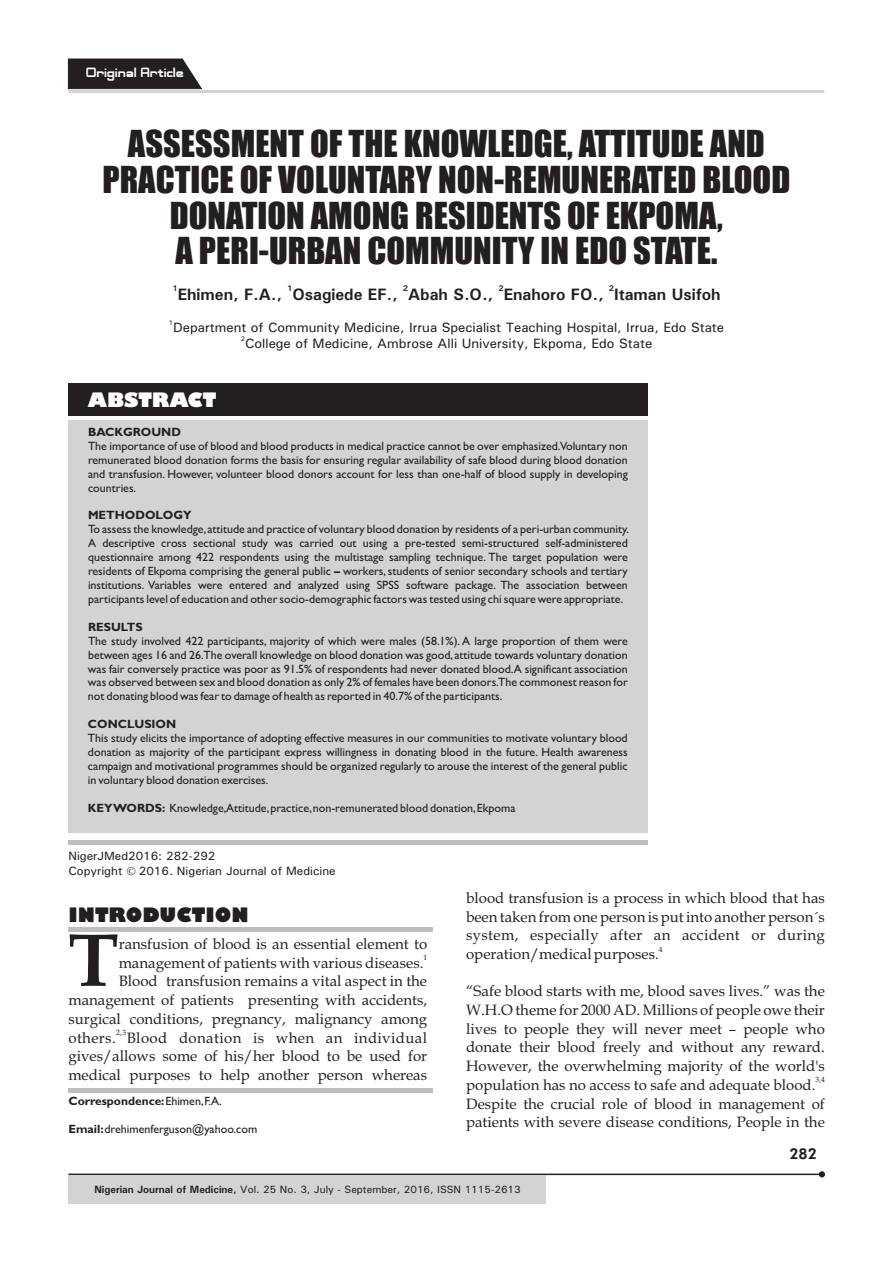
<style>
.page{position:relative;width:893px;height:1263px;background:#fff}
.page>*{position:absolute;margin:0;border:0;box-sizing:border-box;transform-origin:0 0}
.t1{font:700 75.45px "Book Antiqua";color:#231f20}
.t2{font:34.35px/35.8px "Impact";color:#231f20;text-align:center}
.t3{font:800 19.5px "Gill Sans";color:#231f20}
.t4{font:800 19.5px "Gill Sans";color:#fff}
.t5{font:700 16.5px "Univers";color:#231f20}
.t6{font:15px/18.6px "Book Antiqua";color:#231f20;text-align:justify}
.t7{font:800 15px "Futura BT";color:#231f20}
.t8{font:500 13.5px "Univers";color:#231f20}
.t9{font:13.5px "Adventure Subtitles Normal";color:#fff}
.t10{font:12px/14px "Gill Sans";color:#231f20;text-align:justify}
.t11{font:700 12px "Gill Sans";color:#231f20}
.t12{font:500 12px/14.9px "Univers";color:#231f20}
.t13{font:500 10.5px "Univers";color:#231f20}
.t14{font:700 8.25px "Univers";color:#231f20}
.t15{font:7.5px "Book Antiqua";color:#231f20}
.t16{font:500 6.75px "Univers";color:#231f20}
.s1{font-weight:700}
.s2{font-weight:400}
</style>
<div class="page">
<div style="left:68px;top:420px;width:580px;height:412px;background:#d1d3d4"></div>
<div style="left:68px;top:383px;width:580px;height:33px;background:#231f20"></div>
<hr style="left:68px;top:840px;width:580px;height:4px;background:#bcbec0">
<svg style="left:68px;top:59px;width:134px;height:30px"></svg>
<hr style="left:68px;top:90px;width:756px;height:3px;background:#d1d3d4">
<div style="left:68px;top:927px;width:365px;height:5px;background:#bcbec0"></div>
<div style="left:68px;top:1087px;width:365px;height:5px;background:#bcbec0"></div>
<hr style="left:68px;top:1173px;width:757px;height:2px;background:#231f20">
<svg style="left:819px;top:1171px;width:6px;height:6px"></svg>
<div style="left:68px;top:1176px;width:478px;height:28px;background:#d1d3d4"></div>
<p class="t9" style="left:86px;top:67px;width:99px">Original Article</p>
<h2 class="t2" style="left:103px;top:127px;width:689px">ASSESSMENT OF THE KNOWLEDGE, ATTITUDE AND PRACTICE OF VOLUNTARY NON-REMUNERATED BLOOD DONATION AMONG RESIDENTS OF EKPOMA,<br>A PERI-URBAN COMMUNITY IN EDO STATE.</h2>
<p class="t14" style="left:173px;top:286px;width:7px">1</p>
<p class="t14" style="left:287px;top:286px;width:7px">1</p>
<p class="t14" style="left:403px;top:286px;width:7px">2</p>
<p class="t14" style="left:498px;top:286px;width:7px">2</p>
<p class="t14" style="left:609px;top:286px;width:7px">2</p>
<h3 class="t5" style="left:178px;top:288px;width:544px">Ehimen, F.A., Osagiede EF., Abah S.O., Enahoro FO., Itaman Usifoh</h3>
<p class="t16" style="left:169px;top:320px;width:6px">1</p>
<p class="t8" style="left:173px;top:322px;width:552px">Department of Community Medicine, Irrua Specialist Teaching Hospital, Irrua, Edo State</p>
<p class="t16" style="left:241px;top:337px;width:6px">2</p>
<p class="t8" style="left:245px;top:339px;width:409px">College of Medicine, Ambrose Alli University, Ekpoma, Edo State</p>
<h3 class="t4" style="left:88px;top:392px;width:130px">ABSTRACT</h3>
<p class="t11" style="left:88px;top:428px;width:94px">BACKGROUND</p>
<p class="t10" style="left:88px;top:440px;width:541px">The importance of use of blood and blood products in medical practice cannot be over emphasized.Voluntary non remunerated blood donation forms the basis for ensuring regular availability of safe blood during blood donation and transfusion. However, volunteer blood donors account for less than one-half of blood supply in developing countries.</p>
<p class="t11" style="left:88px;top:511px;width:105px">METHODOLOGY</p>
<p class="t10" style="left:88px;top:524px;width:542px">To assess the knowledge,attitude and practice of voluntary blood donation by residents of a peri-urban community.<br>A descriptive cross sectional study was carried out using a pre-tested semi-structured self-administered questionnaire among 422 respondents using the multistage sampling technique. The target population were residents of Ekpoma comprising the general public <span class="s1">–</span> workers, students of senior secondary schools and tertiary institutions. Variables were entered and analyzed using SPSS software package. The association between participants level of education and other socio-demographic factors was tested using chi square were appropriate.</p>
<p class="t11" style="left:88px;top:622px;width:56px">RESULTS</p>
<p class="t10" style="left:88px;top:635px;width:541px">The study involved 422 participants, majority of which were males (58.1%).A large proportion of them were between ages 16 and 26.The overall knowledge on blood donation was good,attitude towards voluntary donation was fair conversely practice was poor as 91.5% of respondents had never donated blood.A significant association was observed between sex and blood donation as only 2% of females have been donors.The commonest reason for not donating blood was fear to damage of health as reported in 40.7% of the participants.</p>
<p class="t11" style="left:88px;top:720px;width:90px">CONCLUSION</p>
<p class="t10" style="left:88px;top:732px;width:541px">This study elicits the importance of adopting effective measures in our communities to motivate voluntary blood donation as majority of the participant express willingness in donating blood in the future. Health awareness campaign and motivational programmes should be organized regularly to arouse the interest of the general public in voluntary blood donation exercises.</p>
<p class="t10" style="left:88px;top:802px;width:429px"><span class="s1">KEY WORDS:</span> Knowledge,Attitude,practice,non-remunerated blood donation,Ekpoma</p>
<p class="t12" style="left:68px;top:850px;width:148px">NigerJMed2016: 282-292<br>Copyright</p>
<p class="t12" style="left:139px;top:864px;width:198px">2016. Nigerian Journal of Medicine</p>
<h3 class="t3" style="left:68px;top:907px;width:182px">INTRODUCTION</h3>
<h1 class="t1" style="left:68px;top:931px;width:52px">T</h1>
<p class="t6" style="left:119px;top:936px;width:310px">ransfusion of blood is an essential element to</p>
<p class="t15" style="left:423px;top:955px;width:5px">1</p>
<p class="t6" style="left:68px;top:955px;width:360px;text-align:right">management of patients with various diseases.<br>Blood transfusion remains a vital aspect in the management of patients presenting with accidents, surgical conditions, pregnancy, malignancy among</p>
<p class="t15" style="left:116px;top:1030px;width:12px">2,3</p>
<p class="t6" style="left:68px;top:1030px;width:360px">others. Blood donation is when an individual gives/allows some of his/her blood to be used for medical purposes to help another person whereas</p>
<p class="t11" style="left:68px;top:1097px;width:155px">Correspondence:<span class="s2">Ehimen,F.A.</span></p>
<p class="t10" style="left:68px;top:1123px;width:190px"><span class="s1">Email:</span>drehimenferguson@yahoo.com</p>
<p class="t6" style="left:466px;top:890px;width:360px">blood transfusion is a process in which blood that has been taken from one person is put into another person´s system, especially after an accident or during</p>
<p class="t15" style="left:659px;top:946px;width:5px">4</p>
<p class="t6" style="left:466px;top:946px;width:194px">operation/medical purposes.</p>
<p class="t6" style="left:466px;top:984px;width:360px">“Safe blood starts with me, blood saves lives.” was the W.H.O theme for 2000 AD. Millions of people owe their lives to people they will never meet – people who donate their blood freely and without any reward.<br>However, the overwhelming majority of the world's</p>
<p class="t15" style="left:815px;top:1077px;width:11px">3,4</p>
<p class="t6" style="left:466px;top:1077px;width:360px;text-align:left">population has no access to safe and adequate blood.<br>Despite the crucial role of blood in management of patients with severe disease conditions, People in the</p>
<p class="t7" style="left:789px;top:1148px;width:29px">282</p>
<p class="t13" style="left:94px;top:1185px;width:428px"><span class="s1">Nigerian Journal of Medicine,</span> Vol. 25 No. 3, July - September, 2016, ISSN 1115-2613</p>
</div>
